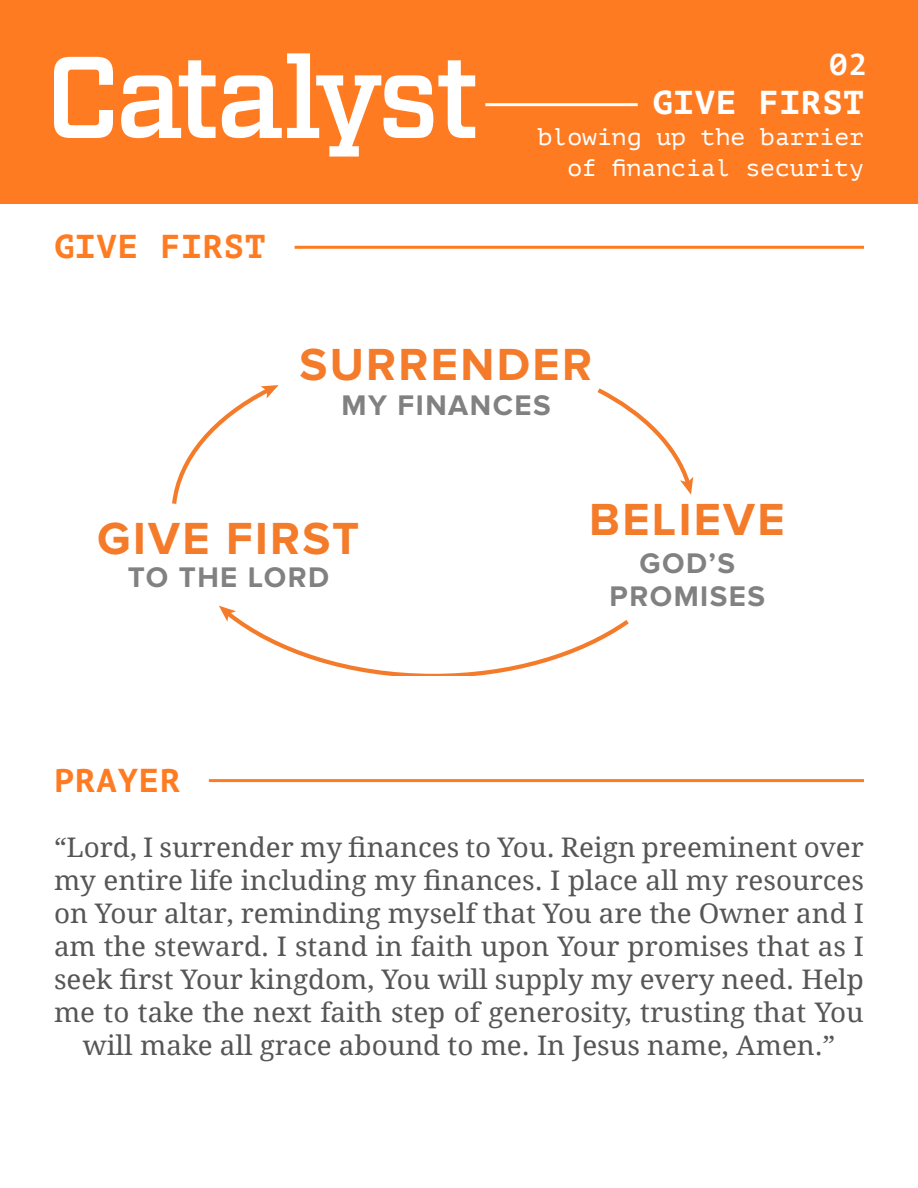
<style>
.page{position:relative;width:918px;height:1188px;background:#fff}
.page>*{position:absolute;margin:0;border:0;box-sizing:border-box;transform-origin:0 0}
.t1{font:700 46.5px "Proxima Nova";letter-spacing:.05em;color:#f47b2a}
.Article_Text{font:700 33px "PT Mono";letter-spacing:.025em;color:#ff7b22}
.Article_Text-2{font:700 33px "PT Mono";letter-spacing:.025em;color:#fff}
.Article_Text-3{font:700 30px "PT Mono";color:#fff}
.t2{font:700 29.4px/32.1px "Proxima Nova";letter-spacing:.05em;color:#808180;text-align:center}
.Article_Text-4{font:27px/33px "Droid Serif Pro";color:#565656;text-align:center}
.Article_Text-5{font:24px "PT Mono";color:#fff}
</style>
<div class="page">
<div style="left:0;top:0;width:918px;height:203px;background:#ff7b22"></div>
<svg style="left:54px;top:57px;width:59px;height:81px"></svg>
<svg style="left:121px;top:60px;width:95px;height:78px"></svg>
<svg style="left:222px;top:53px;width:253px;height:104px"></svg>
<hr style="left:485px;top:103px;width:153px;height:3px;background:#fff">
<hr style="left:209px;top:779px;width:655px;height:3px;background:#ff7b22">
<hr style="left:295px;top:246px;width:569px;height:3px;background:#ff7b22">
<svg style="left:172px;top:385px;width:107px;height:119px"></svg>
<svg style="left:219px;top:606px;width:410px;height:70px"></svg>
<svg style="left:597px;top:388px;width:96px;height:107px"></svg>
<p class="Article_Text-3" style="left:829px;top:46px;width:39px">02</p>
<p class="Article_Text-2" style="left:652px;top:83px;width:213px">GIVE FIRST</p>
<p class="Article_Text" style="left:54px;top:227px;width:213px">GIVE FIRST</p>
<p class="Article_Text-5" style="left:538px;top:123px;width:328px">blowing up the barrier</p>
<p class="Article_Text-5" style="left:567px;top:154px;width:298px">of financial security</p>
<p class="t1" style="left:299px;top:338px;width:294px">SURRENDER</p>
<p class="t2" style="left:342px;top:390px;width:211px">MY FINANCES</p>
<p class="t1" style="left:97px;top:511px;width:264px">GIVE FIRST</p>
<p class="t2" style="left:128px;top:562px;width:203px">TO THE LORD</p>
<p class="Article_Text" style="left:54px;top:761px;width:128px">PRAYER</p>
<p class="t1" style="left:589px;top:493px;width:197px">BELIEVE</p>
<p class="t2" style="left:610px;top:548px;width:157px">GOD’S<br>PROMISES</p>
<p class="Article_Text-4" style="left:54px;top:830px;width:811px">“Lord, I surrender my finances to You. Reign preeminent over my entire life including my finances. I place all my resources on Your altar, reminding myself that You are the Owner and I am the steward. I stand in faith upon Your promises that as I seek first Your kingdom, You will supply my every need. Help me to take the next faith step of generosity, trusting that You will make all grace abound to me. In Jesus name, Amen.”</p>
</div>
